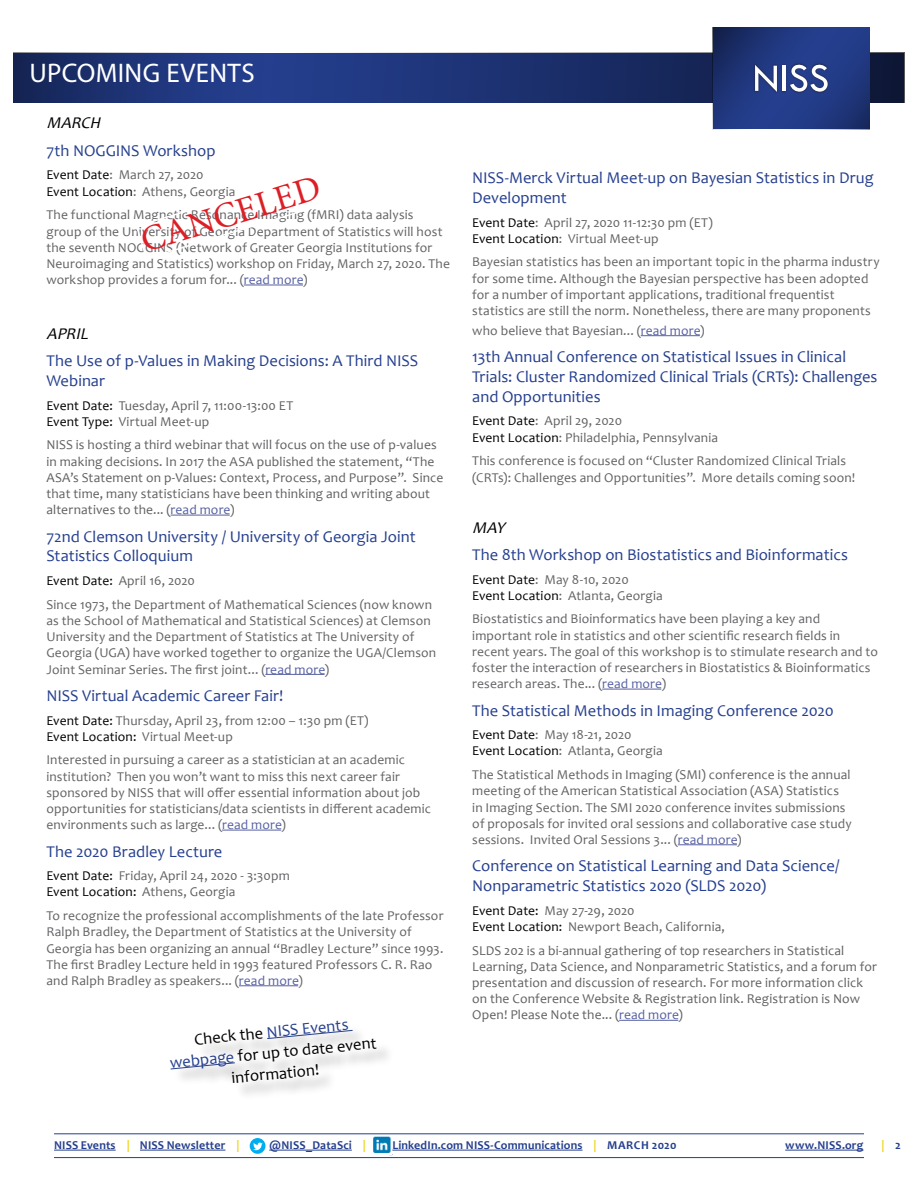
<style>
.page{position:relative;width:918px;height:1188px;background:#fff}
.page>*{position:absolute;margin:0;border:0;box-sizing:border-box;transform-origin:0 0}
.t1{font:36px "Minion Pro";color:#dc1f26}
.Headline{font:27px "Myriad Pro";letter-spacing:.015em;color:#fff}
.Body_Copy{font:16.5px/19.8px "Candara";letter-spacing:.005em;color:#253f8e}
.Body_Copy-2{font:16.5px/21.1px "Candara";color:#000;text-align:center}
.Body_Copy-3{font:italic 16.5px "Candara";color:#000}
.Body_Copy-4{font:13.5px/16.2px "Candara";letter-spacing:.01em;color:#636366}
.Body_Copy-5{font:13.5px/16.2px "Candara";letter-spacing:.01em;color:#616164}
.t2{font:700 12px "Candara";letter-spacing:.015em;color:#253f8e}
.t3{font:700 12px "Candara";color:#eed412}
.s1{color:#000}
.s2{color:#5861a3}
.s3{color:#5560a2}
.s4{color:#253f8e}
.s5{color:#eed412}
</style>
<div class="page">
<hr style="left:54px;top:1150px;width:62px;height:1px;background:#253f8e">
<hr style="left:140px;top:1150px;width:85px;height:1px;background:#253f8e">
<hr style="left:269px;top:1150px;width:83px;height:1px;background:#253f8e">
<hr style="left:392px;top:1150px;width:191px;height:1px;background:#253f8e">
<hr style="left:785px;top:1150px;width:78px;height:1px;background:#253f8e">
<svg style="left:250px;top:1138px;width:15px;height:16px"></svg>
<svg style="left:253px;top:1143px;width:10px;height:7px"></svg>
<hr style="left:54px;top:1134px;width:810px;height:1px;background:#253f8e">
<hr style="left:54px;top:1157px;width:810px;height:1px;background:#253f8e">
<svg style="left:14px;top:53px;width:890px;height:49px;background:#1c3170"></svg>
<svg style="left:713px;top:28px;width:157px;height:101px;background:#20377e"></svg>
<div style="left:753px;top:63px;width:77px;height:31px;background:#231f20;opacity:.75"></div>
<svg style="left:755px;top:65px;width:22px;height:27px"></svg>
<hr style="left:782px;top:66px;width:4px;height:25px;background:#fff">
<svg style="left:790px;top:64px;width:39px;height:28px"></svg>
<hr style="left:244px;top:285px;width:59px;height:1px;background:#5861a3">
<hr style="left:171px;top:515px;width:59px;height:1px;background:#5560a2">
<hr style="left:265px;top:674px;width:60px;height:1px;background:#5861a3">
<hr style="left:222px;top:830px;width:59px;height:1px;background:#5861a3">
<hr style="left:239px;top:986px;width:59px;height:1px;background:#5861a3">
<hr style="left:641px;top:335px;width:59px;height:1px;background:#5861a3">
<hr style="left:602px;top:689px;width:59px;height:1px;background:#5861a3">
<hr style="left:678px;top:845px;width:59px;height:1px;background:#5861a3">
<hr style="left:619px;top:1020px;width:59px;height:1px;background:#5560a2">
<img style="left:373px;top:1136px;width:18px;height:17px">
<div style="left:173px;top:1024px;width:221px;height:77px;background:#231f20;opacity:.35"></div>
<svg style="left:267px;top:1030px;width:86px;height:9px"></svg>
<svg style="left:170px;top:1063px;width:65px;height:6px"></svg>
<p class="Headline" style="left:29px;top:57px;width:227px">UPCOMING EVENTS</p>
<p class="Body_Copy-3" style="left:46px;top:113px;width:60px">MARCH</p>
<p class="Body_Copy" style="left:46px;top:140px;width:171px">7th NOGGINS Workshop</p>
<p class="Body_Copy-4" style="left:46px;top:167px;width:190px"><span class="s1">Event Date</span>: March 27, 2020<br><span class="s1">Event Location</span>: Athens, Georgia</p>
<p class="Body_Copy-4" style="left:46px;top:207px;width:405px">The functional Magnetic Resonance Imaging (fMRI) data aalysis group of the University of Georgia Department of Statistics will host the seventh NOGGINS (Network of Greater Georgia Institutions for Neuroimaging and Statistics) workshop on Friday, March 27, 2020. The workshop provides a forum for... (<span class="s2">read more</span>)</p>
<p class="t1" style="left:135px;top:218px;width:187px;rotate:-17deg">CANCELED</p>
<p class="Body_Copy-3" style="left:46px;top:323px;width:47px">APRIL</p>
<p class="Body_Copy" style="left:46px;top:351px;width:373px">The Use of p-Values in Making Decisions: A Third NISS<br>Webinar</p>
<p class="Body_Copy-5" style="left:46px;top:397px;width:248px"><span class="s1">Event Date:</span> Tuesday, April 7, 11:00-13:00 ET<br><span class="s1">Event Type:</span> Virtual Meet-up</p>
<p class="Body_Copy-5" style="left:46px;top:437px;width:398px">NISS is hosting a third webinar that will focus on the use of p-values in making decisions. In 2017 the ASA published the statement, “The ASA’s Statement on p-Values: Context, Process, and Purpose”. Since that time, many statisticians have been thinking and writing about alternatives to the... (<span class="s3">read more</span>)</p>
<p class="Body_Copy" style="left:46px;top:526px;width:371px">72nd Clemson University / University of Georgia Joint<br>Statistics Colloquium</p>
<p class="Body_Copy-4" style="left:46px;top:572px;width:150px"><span class="s1">Event Date:</span> April 16, 2020</p>
<p class="Body_Copy-4" style="left:46px;top:596px;width:391px">Since 1973, the Department of Mathematical Sciences (now known as the School of Mathematical and Statistical Sciences) at Clemson University and the Department of Statistics at The University of Georgia (UGA) have worked together to organize the UGA/Clemson Joint Seminar Series. The first joint... (<span class="s2">read more</span>)</p>
<p class="Body_Copy" style="left:46px;top:685px;width:238px">NISS Virtual Academic Career Fair!</p>
<p class="Body_Copy-4" style="left:46px;top:712px;width:324px"><span class="s1">Event Date:</span> Thursday, April 23, from 12:00 – 1:30 pm (ET)<br><span class="s1">Event Location:</span> Virtual Meet-up</p>
<p class="Body_Copy-4" style="left:46px;top:752px;width:386px">Interested in pursuing a career as a statistician at an academic institution? Then you won’t want to miss this next career fair sponsored by NISS that will offer essential information about job opportunities for statisticians/data scientists in different academic environments such as large... (<span class="s2">read more</span>)</p>
<p class="Body_Copy" style="left:46px;top:841px;width:177px">The 2020 Bradley Lecture</p>
<p class="Body_Copy-4" style="left:46px;top:868px;width:245px"><span class="s1">Event Date:</span> Friday, April 24, 2020 - 3:30pm<br><span class="s1">Event Location:</span> Athens, Georgia</p>
<p class="Body_Copy-4" style="left:46px;top:908px;width:399px">To recognize the professional accomplishments of the late Professor Ralph Bradley, the Department of Statistics at the University of Georgia has been organizing an annual “Bradley Lecture” since 1993.<br>The first Bradley Lecture held in 1993 featured Professors C. R. Rao and Ralph Bradley as speakers... (<span class="s2">read more</span>)</p>
<p class="Body_Copy-2" style="left:167px;top:1030px;width:209px;rotate:-5deg">Check the <span class="s4">NISS Events webpage</span> for up to date event information!</p>
<p class="Body_Copy" style="left:472px;top:168px;width:403px">NISS-Merck Virtual Meet-up on Bayesian Statistics in Drug<br>Development</p>
<p class="Body_Copy-4" style="left:472px;top:214px;width:242px"><span class="s1">Event Date</span>: April 27, 2020 11-12:30 pm (ET)<br><span class="s1">Event Location</span>: Virtual Meet-up</p>
<p class="Body_Copy-4" style="left:472px;top:254px;width:409px">Bayesian statistics has been an important topic in the pharma industry for some time. Although the Bayesian perspective has been adopted for a number of important applications, traditional frequentist statistics are still the norm. Nonetheless, there are many proponents</p>
<p class="Body_Copy-4" style="left:472px;top:322px;width:234px">who believe that Bayesian... (<span class="s2">read more</span>)</p>
<p class="Body_Copy" style="left:472px;top:347px;width:407px">13th Annual Conference on Statistical Issues in Clinical<br>Trials: Cluster Randomized Clinical Trials (CRTs): Challenges and Opportunities</p>
<p class="Body_Copy-4" style="left:472px;top:413px;width:247px"><span class="s1">Event Date</span>: April 29, 2020<br><span class="s1">Event Location</span>: Philadelphia, Pennsylvania</p>
<p class="Body_Copy-4" style="left:472px;top:453px;width:385px">This conference is focused on “Cluster Randomized Clinical Trials (CRTs): Challenges and Opportunities”. More details coming soon!</p>
<p class="Body_Copy-3" style="left:472px;top:517px;width:38px">MAY</p>
<p class="Body_Copy" style="left:472px;top:544px;width:377px">The 8th Workshop on Biostatistics and Bioinformatics</p>
<p class="Body_Copy-4" style="left:472px;top:571px;width:192px"><span class="s1">Event Date</span>: May 8-10, 2020<br><span class="s1">Event Location</span>: Atlanta, Georgia</p>
<p class="Body_Copy-4" style="left:472px;top:611px;width:407px">Biostatistics and Bioinformatics have been playing a key and important role in statistics and other scientific research fields in recent years. The goal of this workshop is to stimulate research and to foster the interaction of researchers in Biostatistics &amp; Bioinformatics research areas. The... (<span class="s2">read more</span>)</p>
<p class="Body_Copy" style="left:472px;top:700px;width:363px">The Statistical Methods in Imaging Conference 2020</p>
<p class="Body_Copy-4" style="left:472px;top:727px;width:192px"><span class="s1">Event Date</span>: May 18-21, 2020<br><span class="s1">Event Location</span>: Atlanta, Georgia</p>
<p class="Body_Copy-4" style="left:472px;top:767px;width:381px">The Statistical Methods in Imaging (SMI) conference is the annual meeting of the American Statistical Association (ASA) Statistics in Imaging Section. The SMI 2020 conference invites submissions of proposals for invited oral sessions and collaborative case study sessions. Invited Oral Sessions 3... (<span class="s2">read more</span>)</p>
<p class="Body_Copy" style="left:472px;top:856px;width:369px">Conference on Statistical Learning and Data Science/<br>Nonparametric Statistics 2020 (SLDS 2020)</p>
<p class="Body_Copy-5" style="left:472px;top:902px;width:254px"><span class="s1">Event Date:</span> May 27-29, 2020<br><span class="s1">Event Location:</span> Newport Beach, California,</p>
<p class="Body_Copy-5" style="left:472px;top:942px;width:406px">SLDS 202 is a bi-annual gathering of top researchers in Statistical Learning, Data Science, and Nonparametric Statistics, and a forum for presentation and discussion of research. For more information click on the Conference Website &amp; Registration link. Registration is Now Open! Please Note the... (<span class="s3">read more</span>)</p>
<p class="t2" style="left:54px;top:1138px;width:187px">NISS Events <span class="s5">|</span> NISS Newsletter <span class="s5">|</span></p>
<p class="t2" style="left:269px;top:1138px;width:98px">@NISS_DataSci <span class="s5">|</span></p>
<p class="t2" style="left:392px;top:1138px;width:286px">LinkedIn.com NISS-Communications <span class="s5">|</span> MARCH 2020</p>
<p class="t2" style="left:785px;top:1138px;width:80px">www.NISS.org</p>
<p class="t3" style="left:882px;top:1138px;width:21px">| <span class="s4">2</span></p>
</div>
